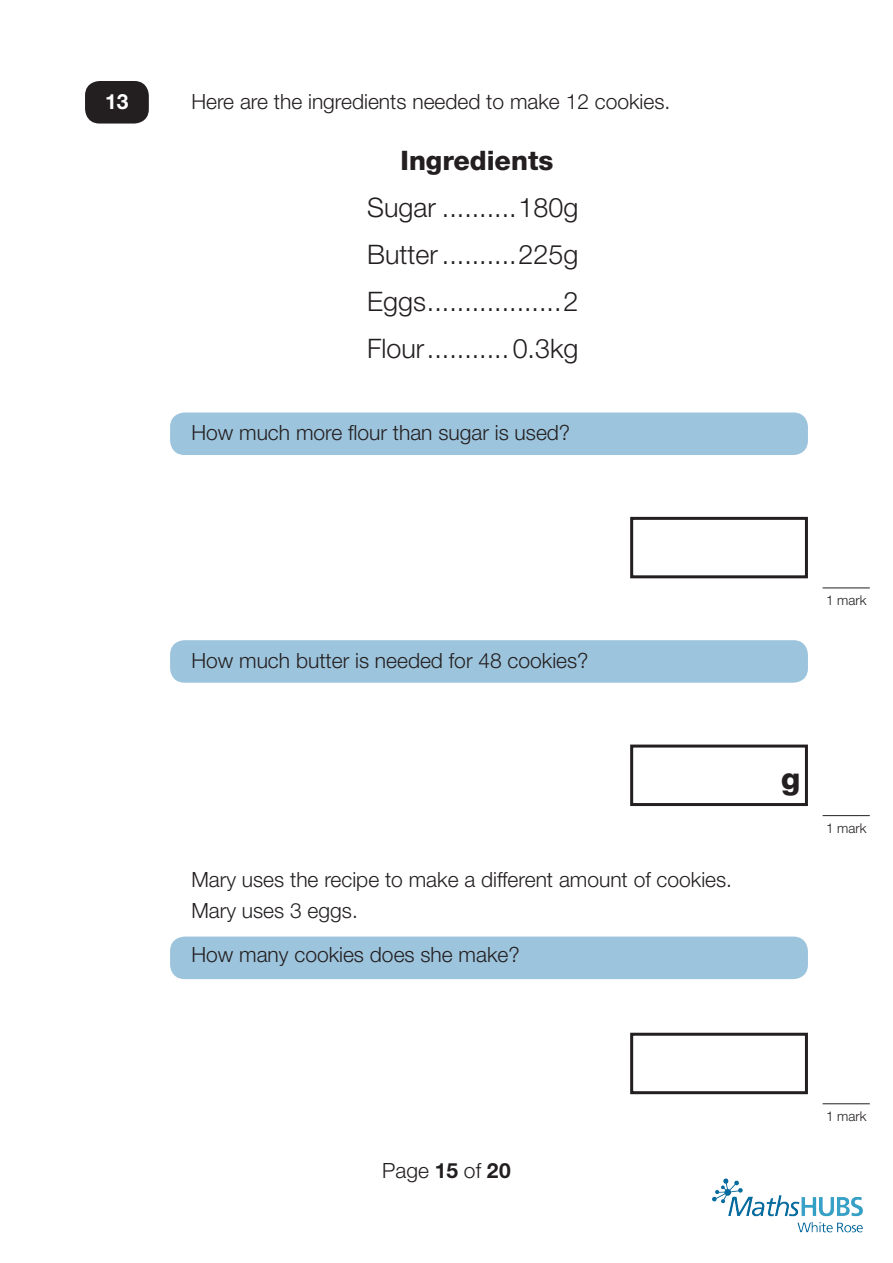
<style>
.page{position:relative;width:893px;height:1263px;background:#fff}
.page>*{position:absolute;margin:0;border:0;box-sizing:border-box;transform-origin:0 0}
.t1{font:800 31.5px "Helvetica Neue";color:#231f20}
.t2{font:300 26.85px/47px "Helvetica Neue";color:#231f20;text-align:justify}
.t3{font:800 26.85px "Helvetica Neue";color:#231f20}
.t4{font:300 21px/31.5px "Helvetica Neue";color:#231f20}
.t5{font:700 21px "Helvetica Neue";color:#fff}
.t6{font:300 13.5px "Helvetica Neue";color:#231f20}
.s1{font-weight:700}
</style>
<div class="page">
<img style="left:712px;top:1178px;width:151px;height:55px">
<div style="left:85px;top:81px;width:64px;height:43px;background:#231f20;border-radius:14px"></div>
<div style="left:170px;top:412px;width:638px;height:43px;background:#9dc4dd;border-radius:14px"></div>
<div style="left:170px;top:640px;width:638px;height:43px;background:#9dc4dd;border-radius:14px"></div>
<div style="left:170px;top:936px;width:638px;height:43px;background:#9dc4dd;border-radius:14px"></div>
<hr style="left:823px;top:587px;width:47px;height:1px;background:#231f20">
<hr style="left:823px;top:815px;width:47px;height:1px;background:#231f20">
<hr style="left:823px;top:1103px;width:47px;height:1px;background:#231f20">
<div style="left:630px;top:517px;width:178px;height:61px;border:3px solid #231f20"></div>
<div style="left:630px;top:744px;width:178px;height:62px;border:3px solid #231f20"></div>
<div style="left:630px;top:1033px;width:178px;height:61px;border:3px solid #231f20"></div>
<p class="t5" style="left:105px;top:88px;width:25px">13</p>
<p class="t4" style="left:191px;top:85px;width:480px">Here are the ingredients needed to make 12 cookies.</p>
<p class="t3" style="left:400px;top:144px;width:154px">Ingredients</p>
<p class="t2" style="left:367px;top:183px;width:213px">Sugar ..........180g Butter..........225g Eggs..................2<br>Flour...........0.3kg</p>
<p class="t4" style="left:191px;top:416px;width:380px">How much more flour than sugar is used?</p>
<p class="t4" style="left:191px;top:644px;width:399px">How much butter is needed for 48 cookies?</p>
<p class="t4" style="left:191px;top:863px;width:542px">Mary uses the recipe to make a different amount of cookies.<br>Mary uses 3 eggs.</p>
<p class="t4" style="left:191px;top:938px;width:330px">How many cookies does she make?</p>
<p class="t6" style="left:826px;top:592px;width:42px">1 mark</p>
<h1 class="t1" style="left:781px;top:760px;width:21px">g</h1>
<p class="t6" style="left:826px;top:820px;width:42px">1 mark</p>
<p class="t4" style="left:382px;top:1154px;width:130px">Page <span class="s1">15</span> of <span class="s1">20</span></p>
<p class="t6" style="left:826px;top:1108px;width:42px">1 mark</p>
</div>
